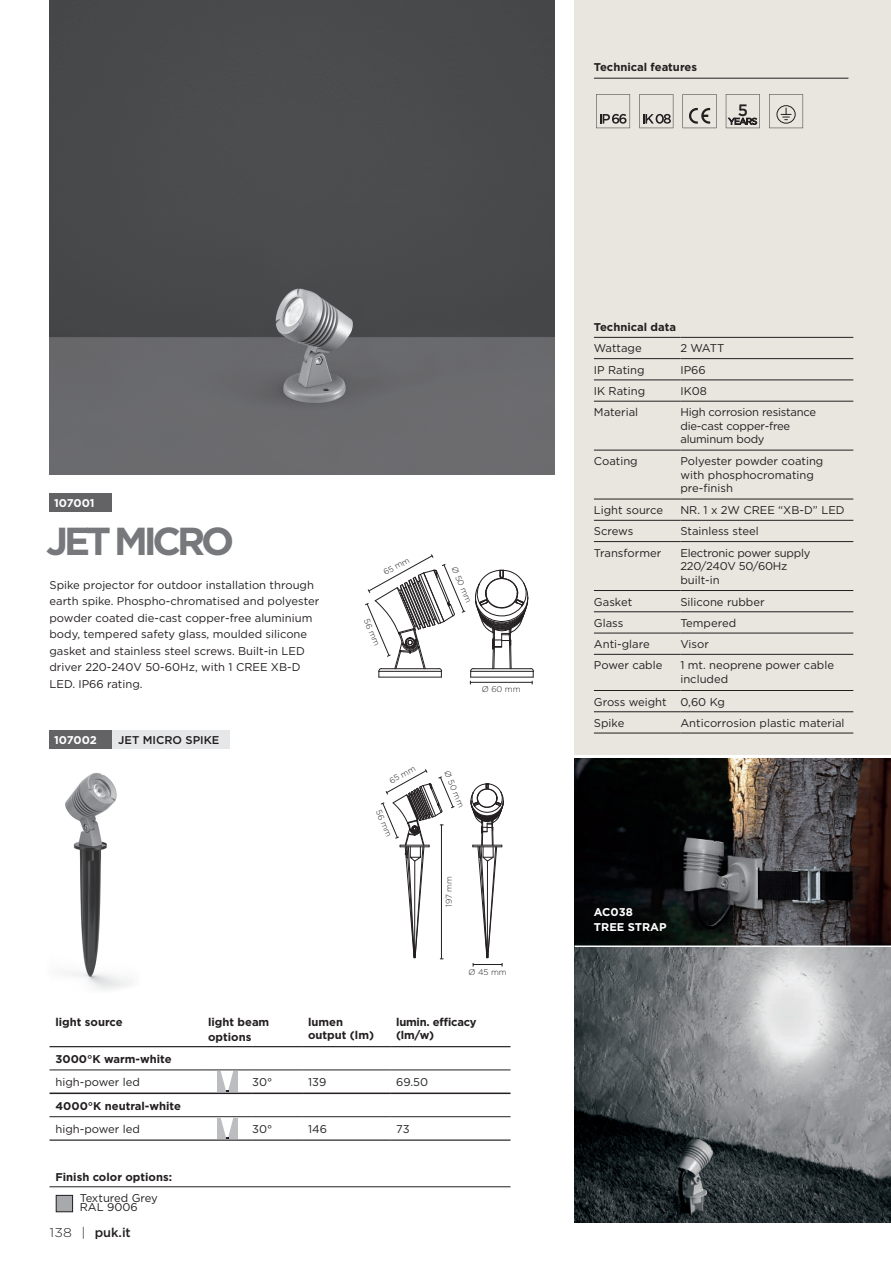
<style>
.page{position:relative;width:891px;height:1264px;background:#fff}
.page>*{position:absolute;margin:0;border:0;box-sizing:border-box;transform-origin:0 0}
.t1{font:700 39px "Gotham";letter-spacing:-.11em;color:#76787b}
.t2{font:500 16.5px "Gotham";color:#231f20}
.t3{font:500 12.75px "Gotham";color:#231f20}
.t4{font:11.25px/16.5px "Gotham";color:#231f20}
.t5{font:700 11.25px/15px "Gotham";color:#231f20}
.t6{font:11.25px/13.5px "Gotham";letter-spacing:-.02em;color:#231f20}
.t7{font:700 11.25px/15px "Gotham";color:#fff}
.t8{font:700 11.25px/13.5px "Gotham";letter-spacing:-.02em;color:#231f20}
.t9{font:500 11.25px "Gotham";color:#231f20}
.t10{font:300 8.25px "Gotham";color:#231f20}
.s1{font-weight:300}
</style>
<div class="page">
<img style="left:49px;top:0;width:505px;height:475px">
<div style="left:49px;top:493px;width:63px;height:19px;background:#636366"></div>
<div style="left:574px;top:0;width:317px;height:754px;background:#e9e5df"></div>
<img style="left:574px;top:758px;width:317px;height:463px">
<hr style="left:594px;top:337px;width:86px;height:1px;background:#231f20">
<hr style="left:680px;top:337px;width:173px;height:1px;background:#231f20">
<hr style="left:594px;top:711px;width:86px;height:1px;background:#231f20">
<hr style="left:680px;top:711px;width:173px;height:1px;background:#231f20">
<hr style="left:594px;top:732px;width:86px;height:1px;background:#231f20">
<hr style="left:680px;top:732px;width:173px;height:1px;background:#231f20">
<hr style="left:594px;top:358px;width:86px;height:1px;background:#231f20">
<hr style="left:680px;top:358px;width:173px;height:1px;background:#231f20">
<hr style="left:594px;top:379px;width:86px;height:1px;background:#231f20">
<hr style="left:680px;top:379px;width:173px;height:1px;background:#231f20">
<hr style="left:594px;top:401px;width:86px;height:1px;background:#231f20">
<hr style="left:680px;top:401px;width:173px;height:1px;background:#231f20">
<hr style="left:594px;top:450px;width:86px;height:1px;background:#231f20">
<hr style="left:680px;top:450px;width:173px;height:1px;background:#231f20">
<hr style="left:594px;top:498px;width:86px;height:1px;background:#231f20">
<hr style="left:680px;top:498px;width:173px;height:1px;background:#231f20">
<hr style="left:594px;top:520px;width:86px;height:1px;background:#231f20">
<hr style="left:680px;top:520px;width:173px;height:1px;background:#231f20">
<hr style="left:594px;top:541px;width:86px;height:1px;background:#231f20">
<hr style="left:680px;top:541px;width:173px;height:1px;background:#231f20">
<hr style="left:594px;top:590px;width:86px;height:1px;background:#231f20">
<hr style="left:680px;top:590px;width:173px;height:1px;background:#231f20">
<hr style="left:594px;top:611px;width:86px;height:1px;background:#231f20">
<hr style="left:680px;top:611px;width:173px;height:1px;background:#231f20">
<hr style="left:594px;top:632px;width:86px;height:1px;background:#231f20">
<hr style="left:680px;top:632px;width:173px;height:1px;background:#231f20">
<hr style="left:594px;top:654px;width:86px;height:1px;background:#231f20">
<hr style="left:680px;top:654px;width:173px;height:1px;background:#231f20">
<hr style="left:594px;top:690px;width:86px;height:1px;background:#231f20">
<hr style="left:680px;top:690px;width:173px;height:1px;background:#231f20">
<hr style="left:594px;top:78px;width:254px;height:1px;background:#231f20">
<svg style="left:682px;top:94px;width:34px;height:34px"></svg>
<svg style="left:726px;top:94px;width:34px;height:34px"></svg>
<svg style="left:639px;top:94px;width:34px;height:34px"></svg>
<svg style="left:596px;top:94px;width:34px;height:34px"></svg>
<svg style="left:769px;top:94px;width:34px;height:34px"></svg>
<hr style="left:574px;top:945px;width:317px;height:1px;background:#fff">
<hr style="left:49px;top:1186px;width:461px;height:1px;background:#231f20">
<div style="left:56px;top:1195px;width:17px;height:16px;background:#a8a9ad"></div>
<div style="left:56px;top:1194px;width:17px;height:17px;border:1px solid #231f20"></div>
<hr style="left:49px;top:1045px;width:153px;height:2px;background:#231f20">
<hr style="left:202px;top:1045px;width:50px;height:2px;background:#231f20">
<hr style="left:252px;top:1045px;width:50px;height:2px;background:#231f20">
<hr style="left:302px;top:1045px;width:88px;height:2px;background:#231f20">
<hr style="left:390px;top:1045px;width:120px;height:2px;background:#231f20">
<hr style="left:49px;top:1069px;width:153px;height:1px;background:#231f20">
<hr style="left:202px;top:1069px;width:50px;height:1px;background:#231f20">
<hr style="left:252px;top:1069px;width:50px;height:1px;background:#231f20">
<hr style="left:302px;top:1069px;width:88px;height:1px;background:#231f20">
<hr style="left:390px;top:1069px;width:120px;height:1px;background:#231f20">
<hr style="left:49px;top:1116px;width:153px;height:1px;background:#231f20">
<hr style="left:202px;top:1116px;width:50px;height:1px;background:#231f20">
<hr style="left:252px;top:1116px;width:50px;height:1px;background:#231f20">
<hr style="left:302px;top:1116px;width:88px;height:1px;background:#231f20">
<hr style="left:390px;top:1116px;width:120px;height:1px;background:#231f20">
<hr style="left:49px;top:1139px;width:153px;height:1px;background:#231f20">
<hr style="left:202px;top:1139px;width:50px;height:1px;background:#231f20">
<hr style="left:252px;top:1139px;width:50px;height:1px;background:#231f20">
<hr style="left:302px;top:1139px;width:88px;height:1px;background:#231f20">
<hr style="left:390px;top:1139px;width:120px;height:1px;background:#231f20">
<hr style="left:49px;top:1092px;width:153px;height:1px;background:#231f20">
<hr style="left:202px;top:1092px;width:50px;height:1px;background:#231f20">
<hr style="left:252px;top:1092px;width:50px;height:1px;background:#231f20">
<hr style="left:302px;top:1092px;width:88px;height:1px;background:#231f20">
<hr style="left:390px;top:1092px;width:120px;height:1px;background:#231f20">
<div style="left:217px;top:1070px;width:20px;height:21px;background:#bcbdc0"></div>
<svg style="left:221px;top:1070px;width:12px;height:21px"></svg>
<div style="left:217px;top:1117px;width:20px;height:21px;background:#bcbdc0"></div>
<svg style="left:221px;top:1117px;width:12px;height:21px"></svg>
<div style="left:112px;top:730px;width:117px;height:19px;background:#e6e7e9"></div>
<div style="left:49px;top:730px;width:63px;height:19px;background:#636366"></div>
<img style="left:65px;top:773px;width:67px;height:217px">
<svg style="left:365px;top:554px;width:169px;height:130px"></svg>
<svg style="left:380px;top:769px;width:75px;height:190px"></svg>
<svg style="left:470px;top:783px;width:34px;height:183px"></svg>
<p class="t5" style="left:594px;top:59px;width:105px">Technical features</p>
<h2 class="t2" style="left:737px;top:100px;width:12px">5</h2>
<p class="t7" style="left:54px;top:495px;width:42px">107001</p>
<h1 class="t1" style="left:46px;top:515px;width:189px">JET MICRO</h1>
<p class="t4" style="left:49px;top:576px;width:271px">Spike projector for outdoor installation through earth spike. Phospho-chromatised and polyester powder coated die-cast copper-free aluminium body, tempered safety glass, moulded silicone gasket and stainless steel screws. Built-in LED driver 220-240V 50-60Hz, with 1 CREE XB-D LED. IP66 rating.</p>
<p class="t7" style="left:54px;top:732px;width:44px">107002</p>
<p class="t9" style="left:118px;top:733px;width:103px">JET MICRO SPIKE</p>
<p class="t10" style="left:381px;top:568px;width:30px;rotate:-29deg">65 mm</p>
<p class="t10" style="left:371px;top:617px;width:30px;rotate:67deg">56 mm</p>
<p class="t10" style="left:459px;top:565px;width:40px;rotate:67deg">Ø 50 mm</p>
<p class="t10" style="left:482px;top:683px;width:40px">Ø 60 mm</p>
<p class="t10" style="left:387px;top:776px;width:30px;rotate:-29deg">65 mm</p>
<p class="t10" style="left:383px;top:807px;width:30px;rotate:67deg">56 mm</p>
<p class="t10" style="left:451px;top:769px;width:40px;rotate:67deg">Ø 50 mm</p>
<p class="t10" style="left:443px;top:907px;width:32px;rotate:-90deg">197 mm</p>
<p class="t10" style="left:468px;top:966px;width:40px">Ø 45 mm</p>
<p class="t5" style="left:55px;top:1013px;width:69px">light source</p>
<p class="t5" style="left:208px;top:1013px;width:63px">light beam options</p>
<p class="t5" style="left:308px;top:1014px;width:67px;line-height:13.5px">lumen output (lm)</p>
<p class="t8" style="left:396px;top:1014px;width:82px">lumin. efficacy (lm/w)</p>
<p class="t5" style="left:55px;top:1051px;width:118px">3000°K warm-white</p>
<p class="t4" style="left:55px;top:1073px;width:86px">high-power led</p>
<p class="t4" style="left:252px;top:1073px;width:22px">30°</p>
<p class="t4" style="left:308px;top:1073px;width:20px">139</p>
<p class="t4" style="left:396px;top:1073px;width:34px">69.50</p>
<p class="t5" style="left:55px;top:1097px;width:127px">4000°K neutral-white</p>
<p class="t4" style="left:55px;top:1120px;width:86px">high-power led</p>
<p class="t4" style="left:252px;top:1120px;width:22px">30°</p>
<p class="t4" style="left:308px;top:1120px;width:20px">146</p>
<p class="t4" style="left:396px;top:1120px;width:15px">73</p>
<p class="t5" style="left:55px;top:1168px;width:118px">Finish color options:</p>
<p class="t4" style="left:80px;top:1193px;width:80px;line-height:9px">Textured Grey<br>RAL 9006</p>
<p class="t3" style="left:49px;top:1224px;width:83px"><span class="s1">138 |</span> puk.it</p>
<p class="t5" style="left:594px;top:319px;width:84px">Technical data</p>
<p class="t4" style="left:594px;top:340px;width:49px">Wattage</p>
<p class="t4" style="left:680px;top:340px;width:46px">2 WATT</p>
<p class="t4" style="left:594px;top:361px;width:52px">IP Rating</p>
<p class="t4" style="left:680px;top:361px;width:27px">IP66</p>
<p class="t4" style="left:594px;top:382px;width:53px">IK Rating</p>
<p class="t4" style="left:680px;top:382px;width:28px">IK08</p>
<p class="t4" style="left:594px;top:403px;width:46px">Material</p>
<p class="t6" style="left:680px;top:405px;width:137px">High corrosion resistance die-cast copper-free aluminum body</p>
<p class="t4" style="left:594px;top:452px;width:45px">Coating</p>
<p class="t4" style="left:680px;top:454px;width:144px;line-height:13.5px">Polyester powder coating with phosphocromating pre-finish</p>
<p class="t4" style="left:594px;top:501px;width:71px">Light source</p>
<p class="t4" style="left:680px;top:501px;width:166px">NR. 1 x 2W CREE “XB-D” LED</p>
<p class="t4" style="left:594px;top:523px;width:41px">Screws</p>
<p class="t4" style="left:680px;top:523px;width:80px">Stainless steel</p>
<p class="t4" style="left:594px;top:544px;width:69px">Transformer</p>
<p class="t6" style="left:680px;top:545px;width:131px">Electronic power supply<br>220/240V 50/60Hz built-in</p>
<p class="t4" style="left:594px;top:593px;width:40px">Gasket</p>
<p class="t4" style="left:680px;top:593px;width:86px">Silicone rubber</p>
<p class="t4" style="left:594px;top:614px;width:31px">Glass</p>
<p class="t4" style="left:680px;top:614px;width:57px">Tempered</p>
<p class="t4" style="left:594px;top:635px;width:57px">Anti-glare</p>
<p class="t4" style="left:680px;top:635px;width:30px">Visor</p>
<p class="t4" style="left:594px;top:656px;width:70px">Power cable</p>
<p class="t4" style="left:680px;top:658px;width:155px;line-height:13.5px">1 mt. neoprene power cable included</p>
<p class="t4" style="left:594px;top:690px;width:133px;line-height:21.3px">Gross weight 0,60 Kg<br>Spike</p>
<p class="t4" style="left:680px;top:714px;width:166px">Anticorrosion plastic material</p>
<p class="t7" style="left:594px;top:904px;width:74px">AC038<br>TREE STRAP</p>
</div>
